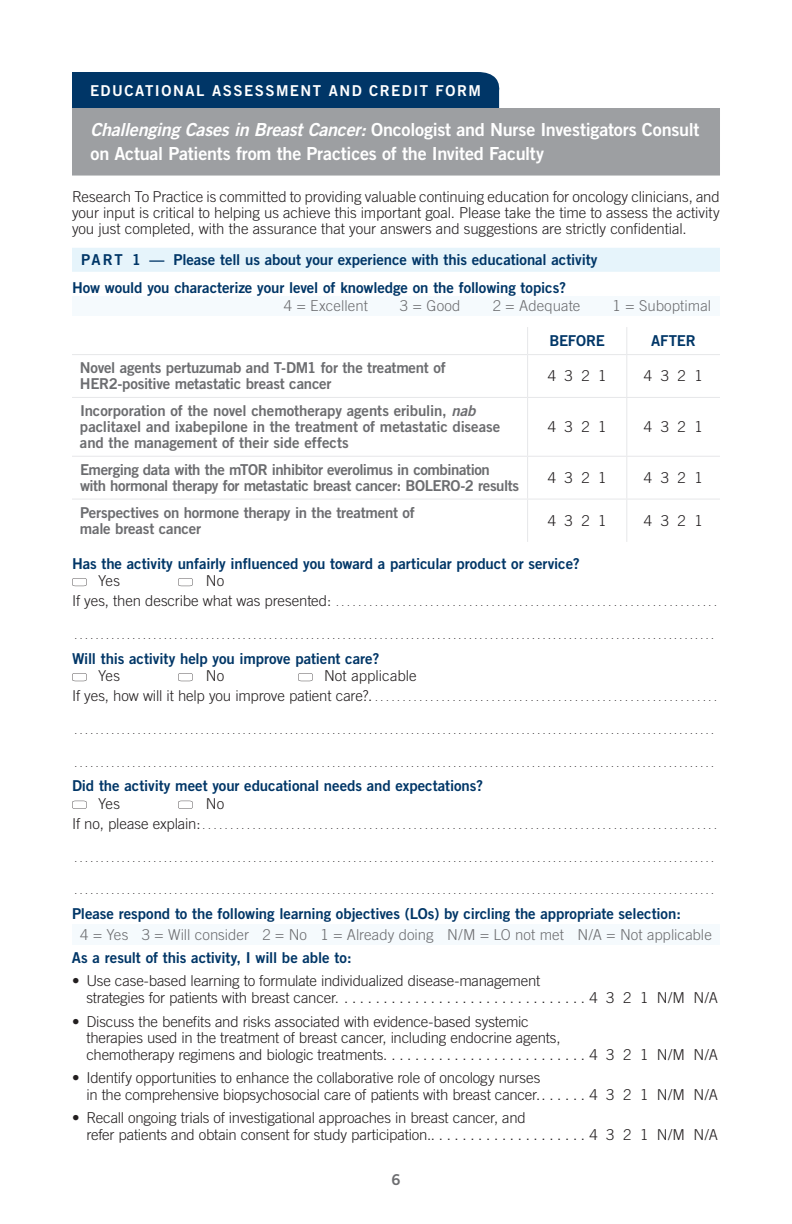
<style>
.page{position:relative;width:792px;height:1224px;background:#fff}
.page>*{position:absolute;margin:0;border:0;box-sizing:border-box;transform-origin:0 0}
.t1{font:18px/24px "Trade Gothic LT Std Bd 2";letter-spacing:-.015em;color:#fff}
.t2{font:300 15px/16.4px "Trade Gothic LT Std";letter-spacing:-.015em;color:#231f20}
.t3{font:15px/27.6px "Trade Gothic LT Std Bd 2";letter-spacing:-.005em;color:#003667}
.t4{font:15px/16px "Trade Gothic LT Std Bd 2";letter-spacing:-.015em;color:#6c6d70}
.t5{font:300 15px "Trade Gothic LT Std";color:#6c6d70}
.t6{font:15px "Trade Gothic LT Std Bd 2";letter-spacing:.1em;color:#fff}
.t7{font:300 15px "Trade Gothic LT Std";letter-spacing:.005em;color:#231f20}
.t8{font:300 10px "Trade Gothic LT Std";color:#231f20}
.s1{font-family:"Trade Gothic LT Std Bd 2 Obl"}
.s2{font-size:15px}
</style>
<div class="page">
<div style="left:72px;top:72px;width:428px;height:36px;background:#003667"></div>
<div style="left:72px;top:248px;width:648px;height:24px;background:#e6f4fb"></div>
<div style="left:72px;top:296px;width:648px;height:20px;background:#f5fafd"></div>
<svg style="left:527px;top:327px;width:1px;height:27px"></svg>
<svg style="left:626px;top:327px;width:1px;height:27px"></svg>
<hr style="left:72px;top:354px;width:456px;height:1px;background:#e6e7e9">
<hr style="left:528px;top:354px;width:99px;height:1px;background:#e6e7e9">
<hr style="left:527px;top:355px;width:1px;height:42px;background:#e6e7e9">
<hr style="left:627px;top:354px;width:93px;height:1px;background:#e6e7e9">
<hr style="left:626px;top:355px;width:1px;height:42px;background:#e6e7e9">
<hr style="left:72px;top:397px;width:456px;height:1px;background:#e6e7e9">
<hr style="left:528px;top:397px;width:99px;height:1px;background:#e6e7e9">
<hr style="left:527px;top:398px;width:1px;height:58px;background:#e6e7e9">
<hr style="left:627px;top:397px;width:93px;height:1px;background:#e6e7e9">
<hr style="left:626px;top:398px;width:1px;height:58px;background:#e6e7e9">
<hr style="left:72px;top:456px;width:456px;height:1px;background:#e6e7e9">
<hr style="left:528px;top:456px;width:99px;height:1px;background:#e6e7e9">
<hr style="left:527px;top:457px;width:1px;height:42px;background:#e6e7e9">
<hr style="left:627px;top:456px;width:93px;height:1px;background:#e6e7e9">
<hr style="left:626px;top:457px;width:1px;height:42px;background:#e6e7e9">
<hr style="left:72px;top:499px;width:456px;height:1px;background:#e6e7e9">
<hr style="left:528px;top:499px;width:99px;height:1px;background:#e6e7e9">
<hr style="left:527px;top:500px;width:1px;height:42px;background:#e6e7e9">
<hr style="left:627px;top:499px;width:93px;height:1px;background:#e6e7e9">
<hr style="left:626px;top:500px;width:1px;height:42px;background:#e6e7e9">
<svg style="left:72px;top:578px;width:15px;height:8px"></svg>
<svg style="left:178px;top:578px;width:15px;height:8px"></svg>
<svg style="left:72px;top:673px;width:15px;height:8px"></svg>
<svg style="left:178px;top:673px;width:15px;height:8px"></svg>
<svg style="left:298px;top:673px;width:15px;height:8px"></svg>
<svg style="left:72px;top:801px;width:15px;height:8px"></svg>
<svg style="left:178px;top:801px;width:15px;height:8px"></svg>
<div style="left:72px;top:925px;width:648px;height:20px;background:#f5fafd"></div>
<div style="left:72px;top:108px;width:648px;height:68px;background:#9d9fa2"></div>
<p class="t6" style="left:90px;top:82px;width:392px">EDUCATIONAL ASSESSMENT AND CREDIT FORM</p>
<p class="t1" style="left:91px;top:117px;width:610px"><span class="s1">Challenging Cases in Breast Cancer:</span> Oncologist and Nurse Investigators Consult on Actual Patients from the Practices of the Invited Faculty</p>
<p class="t2" style="left:72px;top:188px;width:649px;text-align:justify">Research To Practice is committed to providing valuable continuing education for oncology clinicians, and your input is critical to helping us achieve this important goal. Please take the time to assess the activity you just completed, with the assurance that your answers and suggestions are strictly confidential.</p>
<p class="t3" style="left:72px;top:246px;width:527px;text-indent:9px">PART 1 — Please tell us about your experience with this educational activity<br>How would you characterize your level of knowledge on the following topics?</p>
<p class="t5" style="left:284px;top:297px;width:86px">4 = Excellent</p>
<p class="t5" style="left:400px;top:297px;width:62px">3 = Good</p>
<p class="t5" style="left:493px;top:297px;width:89px">2 = Adequate</p>
<p class="t5" style="left:613px;top:297px;width:100px">1 = Suboptimal</p>
<p class="t3" style="left:549px;top:327px;width:57px">BEFORE</p>
<p class="t3" style="left:651px;top:327px;width:46px">AFTER</p>
<p class="t4" style="left:80px;top:360px;width:367px">Novel agents pertuzumab and T-DM1 for the treatment of<br>HER2-positive metastatic breast cancer</p>
<p class="t2" style="left:548px;top:368px;width:60px">4 3 2 1</p>
<p class="t2" style="left:644px;top:368px;width:60px">4 3 2 1</p>
<p class="t4" style="left:80px;top:403px;width:422px">Incorporation of the novel chemotherapy agents eribulin, <span class="s1">nab </span>paclitaxel and ixabepilone in the treatment of metastatic disease and the management of their side effects</p>
<p class="t2" style="left:548px;top:419px;width:60px">4 3 2 1</p>
<p class="t2" style="left:644px;top:419px;width:60px">4 3 2 1</p>
<p class="t4" style="left:80px;top:461px;width:441px">Emerging data with the mTOR inhibitor everolimus in combination with hormonal therapy for metastatic breast cancer: BOLERO-2 results</p>
<p class="t2" style="left:548px;top:469px;width:60px">4 3 2 1</p>
<p class="t2" style="left:644px;top:469px;width:60px">4 3 2 1</p>
<p class="t4" style="left:80px;top:504px;width:336px">Perspectives on hormone therapy in the treatment of male breast cancer</p>
<p class="t2" style="left:548px;top:512px;width:60px">4 3 2 1</p>
<p class="t2" style="left:644px;top:512px;width:60px">4 3 2 1</p>
<p class="t3" style="left:72px;top:549px;width:509px">Has the activity unfairly influenced you toward a particular product or service?</p>
<p class="t2" style="left:98px;top:572px;width:24px">Yes</p>
<p class="t2" style="left:206px;top:572px;width:20px">No</p>
<p class="t8" style="left:72px;top:597px;width:646px"><span class="s2">If yes, then describe what was presented:</span> . . . . . . . . . . . . . . . . . . . . . . . . . . . . . . . . . . . . . . . . . . . . . . . . . . . . . . . . . . . . . . . . . . . . .</p>
<p class="t8" style="left:75px;top:630px;width:641px">. . . . . . . . . . . . . . . . . . . . . . . . . . . . . . . . . . . . . . . . . . . . . . . . . . . . . . . . . . . . . . . . . . . . . . . . . . . . . . . . . . . . . . . . . . . . . . . . . . . . . . . . . . . . . . . . . . . . . . . . . .</p>
<p class="t3" style="left:72px;top:644px;width:309px">Will this activity help you improve patient care?</p>
<p class="t2" style="left:98px;top:667px;width:24px">Yes</p>
<p class="t2" style="left:206px;top:667px;width:20px">No</p>
<p class="t7" style="left:324px;top:667px;width:94px">Not applicable</p>
<p class="t8" style="left:72px;top:692px;width:646px"><span class="s2">If yes, how will it help you improve patient care?.</span> . . . . . . . . . . . . . . . . . . . . . . . . . . . . . . . . . . . . . . . . . . . . . . . . . . . . . . . . . . . . . .</p>
<p class="t8" style="left:75px;top:725px;width:641px">. . . . . . . . . . . . . . . . . . . . . . . . . . . . . . . . . . . . . . . . . . . . . . . . . . . . . . . . . . . . . . . . . . . . . . . . . . . . . . . . . . . . . . . . . . . . . . . . . . . . . . . . . . . . . . . . . . . . . . . . . .</p>
<p class="t8" style="left:75px;top:757px;width:641px">. . . . . . . . . . . . . . . . . . . . . . . . . . . . . . . . . . . . . . . . . . . . . . . . . . . . . . . . . . . . . . . . . . . . . . . . . . . . . . . . . . . . . . . . . . . . . . . . . . . . . . . . . . . . . . . . . . . . . . . . . .</p>
<p class="t3" style="left:72px;top:772px;width:413px">Did the activity meet your educational needs and expectations?</p>
<p class="t2" style="left:98px;top:795px;width:24px">Yes</p>
<p class="t2" style="left:206px;top:795px;width:20px">No</p>
<p class="t8" style="left:72px;top:820px;width:646px"><span class="s2">If no, please explain:</span> . . . . . . . . . . . . . . . . . . . . . . . . . . . . . . . . . . . . . . . . . . . . . . . . . . . . . . . . . . . . . . . . . . . . . . . . . . . . . . . . . . . . . . . . . . . . .</p>
<p class="t8" style="left:75px;top:852px;width:641px">. . . . . . . . . . . . . . . . . . . . . . . . . . . . . . . . . . . . . . . . . . . . . . . . . . . . . . . . . . . . . . . . . . . . . . . . . . . . . . . . . . . . . . . . . . . . . . . . . . . . . . . . . . . . . . . . . . . . . . . . . .</p>
<p class="t8" style="left:75px;top:885px;width:641px">. . . . . . . . . . . . . . . . . . . . . . . . . . . . . . . . . . . . . . . . . . . . . . . . . . . . . . . . . . . . . . . . . . . . . . . . . . . . . . . . . . . . . . . . . . . . . . . . . . . . . . . . . . . . . . . . . . . . . . . . . .</p>
<p class="t3" style="left:72px;top:900px;width:611px">Please respond to the following learning objectives (LOs) by circling the appropriate selection:</p>
<p class="t5" style="left:80px;top:926px;width:633px">4 = Yes 3 = Will consider 2 = No 1 = Already doing N/M = LO not met N/A = Not applicable</p>
<p class="t3" style="left:72px;top:943px;width:281px">As a result of this activity, I will be able to:</p>
<p class="t2" style="left:86px;top:972px;width:633px;text-indent:-14px">• Use case-based learning to formulate individualized disease-management<br>strategies for patients with breast cancer. . . . . . . . . . . . . . . . . . . . . . . . . . . . . . . . 4 3 2 1 N/M N/A</p>
<p class="t2" style="left:86px;top:1013px;width:633px;text-indent:-14px">• Discuss the benefits and risks associated with evidence-based systemic<br>therapies used in the treatment of breast cancer, including endocrine agents,<br>chemotherapy regimens and biologic treatments. . . . . . . . . . . . . . . . . . . . . . . . . . 4 3 2 1 N/M N/A</p>
<p class="t2" style="left:86px;top:1069px;width:633px;text-indent:-14px">• Identify opportunities to enhance the collaborative role of oncology nurses<br>in the comprehensive biopsychosocial care of patients with breast cancer.. . . . . . 4 3 2 1 N/M N/A</p>
<p class="t2" style="left:86px;top:1110px;width:633px;text-indent:-14px">• Recall ongoing trials of investigational approaches in breast cancer, and<br>refer patients and obtain consent for study participation.. . . . . . . . . . . . . . . . . . . . 4 3 2 1 N/M N/A</p>
<p class="t4" style="left:391px;top:1171px;width:11px">6</p>
</div>
